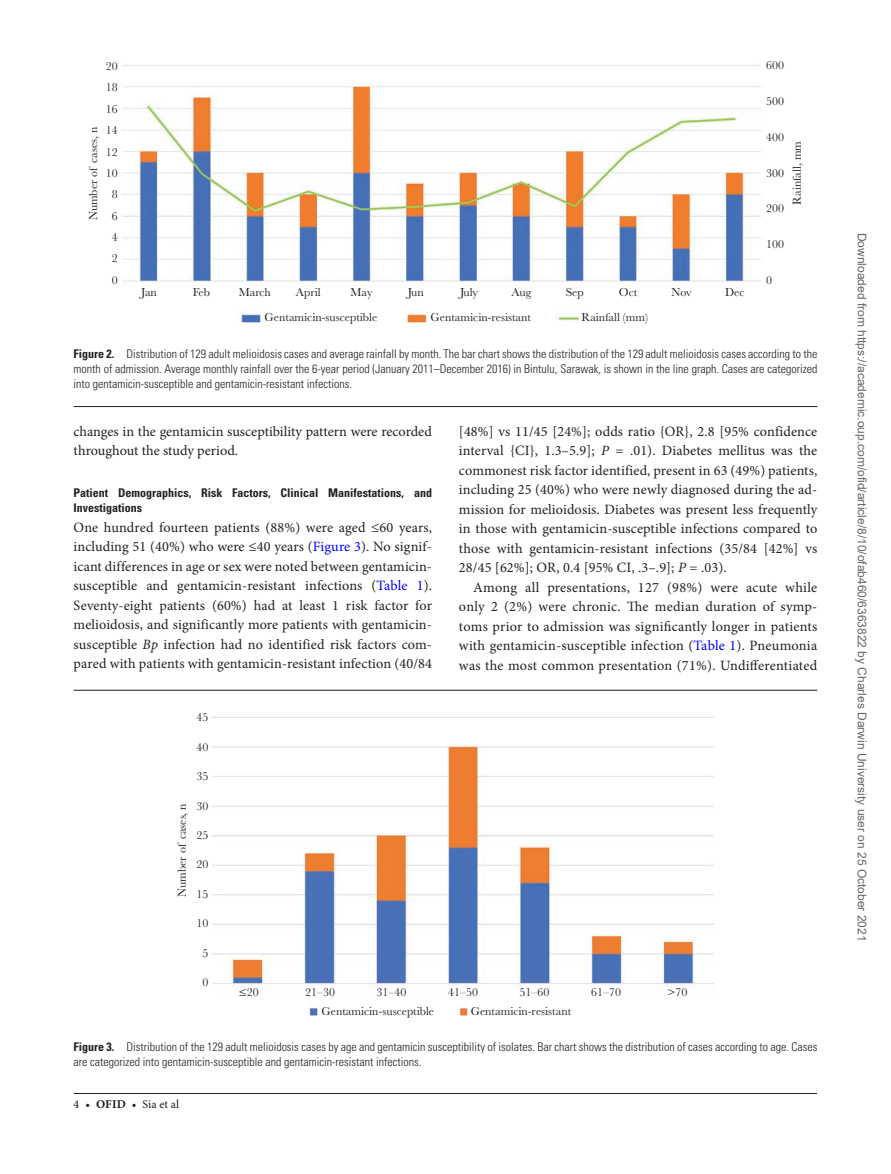
<style>
.page{position:relative;width:891px;height:1174px;background:#fff}
.page>*{position:absolute;margin:0;border:0;box-sizing:border-box;transform-origin:0 0}
.t1{font:14.25px/19.5px "Minion Pro";letter-spacing:.005em;color:#231f20;text-align:justify}
.t2{font:300 condensed 12px/15px "Univers LT Std";color:#231f20}
.t3{font:12px/21.5px "Baskerville MT Std";color:#231f20}
.t4{font:12px "Arial";color:#666}
.t5{font:700 condensed 12px/15px "Univers LT Std";color:#231f20}
.t6{font:12px "Minion Pro";color:#231f20}
.s1{font-weight:700}
.s2{color:#00f}
.s3{font-style:italic}
</style>
<div class="page">
<hr style="left:74px;top:1093px;width:743px;height:1px;background:#231f20">
<hr style="left:74px;top:690px;width:743px;height:1px;background:#231f20">
<img style="left:212px;top:717px;width:503px;height:299px">
<hr style="left:74px;top:406px;width:743px;height:1px;background:#231f20">
<img style="left:121px;top:65px;width:640px;height:258px">
<p class="t3" style="left:106px;top:55px;width:13px;text-align:center">20<br>18<br>16<br>14<br>12<br>10<br>8<br>6<br>4<br>2<br>0</p>
<p class="t3" style="left:82px;top:220px;width:95px;rotate:-90deg">Number of cases, n</p>
<p class="t3" style="left:141px;top:281px;width:17px">Jan</p>
<p class="t3" style="left:193px;top:281px;width:19px">Feb</p>
<p class="t3" style="left:239px;top:281px;width:34px">March</p>
<p class="t3" style="left:296px;top:281px;width:26px">April</p>
<p class="t3" style="left:265px;top:279px;width:114px;line-height:25.5px;text-indent:86px">May<br>Gentamicin-susceptible</p>
<p class="t3" style="left:408px;top:281px;width:18px">Jun</p>
<p class="t3" style="left:460px;top:281px;width:20px">July</p>
<p class="t3" style="left:512px;top:281px;width:21px">Aug</p>
<p class="t3" style="left:566px;top:281px;width:20px">Sep</p>
<p class="t3" style="left:619px;top:281px;width:20px">Oct</p>
<p class="t3" style="left:671px;top:281px;width:22px">Nov</p>
<p class="t3" style="left:725px;top:281px;width:21px">Dec</p>
<p class="t3" style="left:431px;top:307px;width:102px">Gentamicin-resistant</p>
<p class="t3" style="left:582px;top:307px;width:68px">Rainfall (mm)</p>
<p class="t3" style="left:766px;top:55px;width:19px">600</p>
<p class="t3" style="left:766px;top:90px;width:19px">500</p>
<p class="t3" style="left:766px;top:126px;width:19px">400</p>
<p class="t3" style="left:766px;top:162px;width:19px">300</p>
<p class="t3" style="left:766px;top:198px;width:19px">200</p>
<p class="t3" style="left:786px;top:205px;width:65px;rotate:-90deg">Rainfall, mm</p>
<p class="t3" style="left:766px;top:233px;width:19px">100</p>
<p class="t3" style="left:766px;top:269px;width:7px">0</p>
<p class="t2" style="left:74px;top:346px;width:745px;text-align:justify"><span class="s1">Figure 2.</span> Distribution of 129 adult melioidosis cases and average rainfall by month. The bar chart shows the distribution of the 129 adult melioidosis cases according to the month of admission. Average monthly rainfall over the 6-year period (January 2011–December 2016) in Bintulu, Sarawak, is shown in the line graph. Cases are categorized into gentamicin-susceptible and gentamicin-resistant infections.</p>
<p class="t1" style="left:74px;top:421px;width:360px">changes in the gentamicin susceptibility pattern were recorded throughout the study period.</p>
<p class="t5" style="left:74px;top:486px;width:360px">Patient Demographics, Risk Factors, Clinical Manifestations, and<br>Investigations</p>
<p class="t1" style="left:74px;top:518px;width:360px">One hundred fourteen patients (88%) were aged ≤60 years, including 51 (40%) who were ≤40 years (<span class="s2">Figure 3</span>). No signif&shy;icant differences in age or sex were noted between gentamicin&shy;susceptible and gentamicin-resistant infections (<span class="s2">Table 1</span>).<br>Seventy-eight patients (60%) had at least 1 risk factor for melioidosis, and significantly more patients with gentamicin&shy;susceptible <span class="s3">Bp</span> infection had no identified risk factors com&shy;pared with patients with gentamicin-resistant infection (40/84</p>
<p class="t1" style="left:459px;top:421px;width:360px">[48%] vs 11/45 [24%]; odds ratio {OR}, 2.8 [95% confidence interval {CI}, 1.3–5.9]; <span class="s3">P</span> = .01). Diabetes mellitus was the commonest risk factor identified, present in 63 (49%) patients, including 25 (40%) who were newly diagnosed during the ad&shy;mission for melioidosis. Diabetes was present less frequently in those with gentamicin-susceptible infections compared to those with gentamicin-resistant infections (35/84 [42%] vs 28/45 [62%]; OR, 0.4 [95% CI, .3–.9]; <span class="s3">P</span> = .03).</p>
<p class="t1" style="left:459px;top:577px;width:360px;text-indent:14px">Among all presentations, 127 (98%) were acute while only 2 (2%) were chronic. The median duration of symp&shy;toms prior to admission was significantly longer in patients with gentamicin-susceptible infection (<span class="s2">Table 1</span>). Pneumonia was the most common presentation (71%). Undifferentiated</p>
<p class="t3" style="left:171px;top:897px;width:95px;rotate:-90deg">Number of cases, n</p>
<p class="t3" style="left:197px;top:707px;width:13px">45</p>
<p class="t3" style="left:197px;top:736px;width:13px">40</p>
<p class="t3" style="left:197px;top:766px;width:13px">35</p>
<p class="t3" style="left:197px;top:795px;width:13px">30</p>
<p class="t3" style="left:197px;top:824px;width:13px">25</p>
<p class="t3" style="left:197px;top:854px;width:13px">20</p>
<p class="t3" style="left:197px;top:883px;width:13px">15</p>
<p class="t3" style="left:197px;top:913px;width:13px">10</p>
<p class="t3" style="left:203px;top:942px;width:7px">5</p>
<p class="t3" style="left:203px;top:971px;width:7px">0</p>
<p class="t3" style="left:239px;top:981px;width:22px">≤20</p>
<p class="t3" style="left:305px;top:981px;width:31px">21–30</p>
<p class="t3" style="left:322px;top:982px;width:114px;line-height:19px;text-indent:55px">31–40<br>Gentamicin-susceptible</p>
<p class="t3" style="left:448px;top:981px;width:31px">41–50</p>
<p class="t3" style="left:520px;top:981px;width:31px">51–60</p>
<p class="t3" style="left:591px;top:981px;width:31px">61–70</p>
<p class="t3" style="left:667px;top:981px;width:22px">&gt;70</p>
<p class="t3" style="left:471px;top:1000px;width:102px">Gentamicin-resistant</p>
<p class="t2" style="left:74px;top:1040px;width:745px"><span class="s1">Figure 3.</span> Distribution of the 129 adult melioidosis cases by age and gentamicin susceptibility of isolates. Bar chart shows the distribution of cases according to age. Cases are categorized into gentamicin-susceptible and gentamicin-resistant infections.</p>
<p class="t6" style="left:74px;top:1096px;width:107px">4 • <span class="s1">ofid</span> • Sia et al</p>
<p class="t4" style="left:866px;top:233px;width:710px;rotate:90deg">Downloaded from https://academic.oup.com/ofid/article/8/10/ofab460/6363822 by Charles Darwin University user on 25 October 2021</p>
</div>
